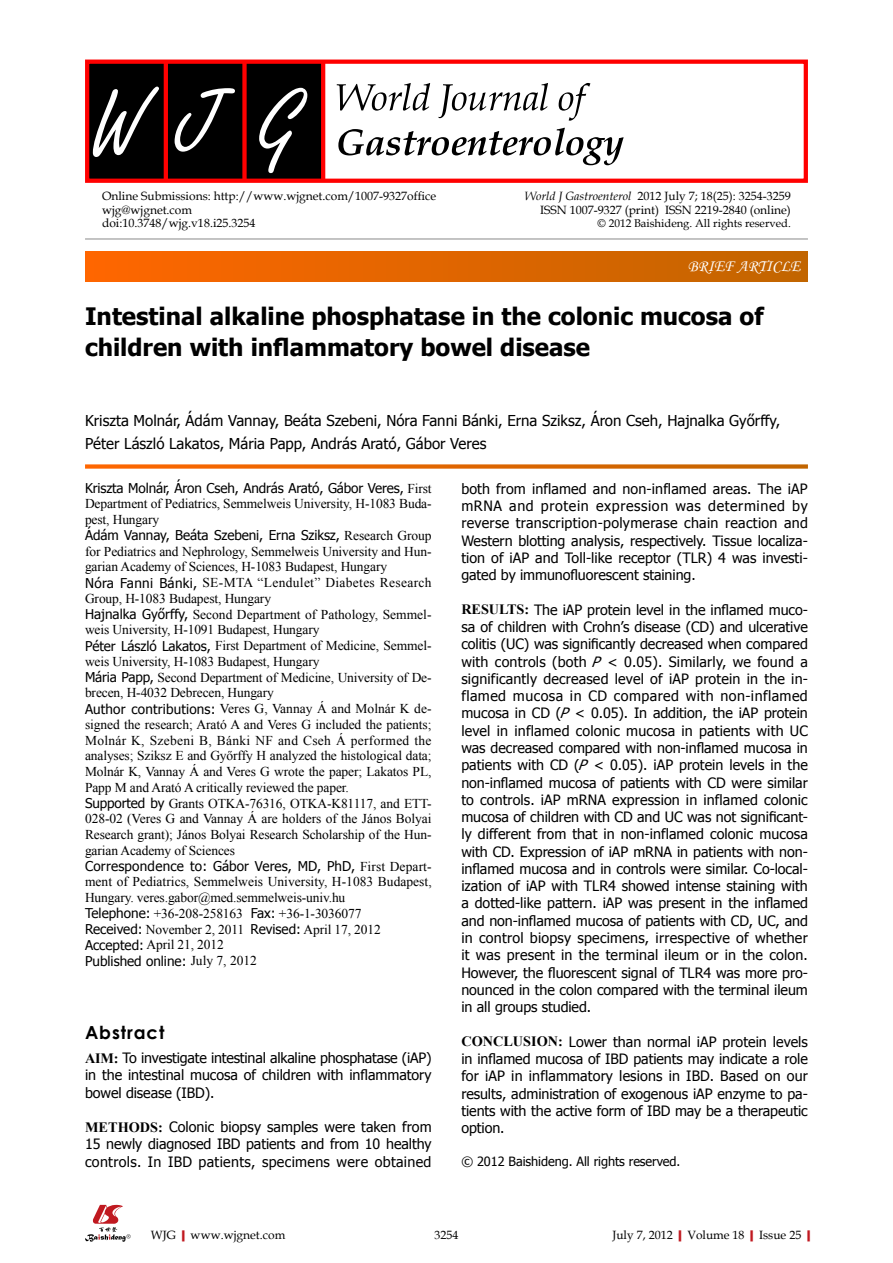
<style>
.page{position:relative;width:893px;height:1263px;background:#fff}
.page>*{position:absolute;margin:0;border:0;box-sizing:border-box;transform-origin:0 0}
.t1{font:700 24px/31.5px "Tahoma";color:#000}
.t2{font:700 18px "Century Gothic";letter-spacing:.05em;color:#000}
.t3{font:16.5px "Monotype Corsiva";color:#fff}
.t4{font:15px/22.5px "Tahoma";color:#000}
.t5{font:14.25px/17.2px "Tahoma";letter-spacing:-.005em;color:#000;text-align:justify}
.t6{font:13.5px/15.8px "Times New Roman";letter-spacing:-.01em;color:#000}
.t7{font:13.5px "Tahoma";letter-spacing:-.005em;color:#000}
.t8{font:13.5px "Tahoma";letter-spacing:.015em;color:#000}
.t9{font:12.75px "Tahoma";letter-spacing:-.005em;color:#000}
.t10{font:12px/13.5px "Book Antiqua";color:#000}
.t11{font:11.25px "Book Antiqua";color:#000}
.s1{font-style:italic}
.s2{font-family:"Times New Roman"}
.s3{font-family:"Tahoma"}
.s4{font-family:"Times New Roman";font-weight:700}
.s5{font-weight:700;color:#c01920}
</style>
<div class="page">
<div style="left:85px;top:252px;width:723px;height:29px;background:linear-gradient(to right,#f60,#c16500)"></div>
<svg style="left:85px;top:464px;width:723px;height:5px;background:#e47c26"></svg>
<hr style="left:85px;top:239px;width:723px;height:1px;background:#898989">
<div style="left:87px;top:61px;width:236px;height:121px;background:#000"></div>
<hr style="left:164px;top:61px;width:4px;height:121px;background:#f00">
<div style="left:242px;top:61px;width:5px;height:121px;background:#f00"></div>
<hr style="left:321px;top:61px;width:4px;height:121px;background:#f00">
<div style="left:85px;top:60px;width:723px;height:123px;border:4px solid #f00"></div>
<svg style="left:259px;top:88px;width:48px;height:85px"></svg>
<svg style="left:175px;top:88px;width:60px;height:64px"></svg>
<svg style="left:93px;top:87px;width:66px;height:70px"></svg>
<svg style="left:337px;top:83px;width:253px;height:38px"></svg>
<svg style="left:338px;top:128px;width:286px;height:37px"></svg>
<svg style="left:85px;top:1205px;width:46px;height:37px"></svg>
<p class="t10" style="left:102px;top:189px;width:336px">Online Submissions: http://www.wjgnet.com/1007-9327office wjg@wjgnet.com<br>doi:10.3748/wjg.v18.i25.3254</p>
<p class="t10" style="left:525px;top:189px;width:268px;text-align:right"><span class="s1">World J Gastroenterol</span> 2012 July 7; 18(25): 3254-3259<br>ISSN 1007-9327 (print) ISSN 2219-2840 (online)</p>
<p class="t11" style="left:598px;top:215px;width:195px">© 2012 Baishideng. All rights reserved.</p>
<p class="t3" style="left:688px;top:256px;width:114px">BRIEF ARTICLE</p>
<h1 class="t1" style="left:85px;top:298px;width:680px">Intestinal alkaline phosphatase in the colonic mucosa of children with inflammatory bowel disease</h1>
<p class="t4" style="left:85px;top:409px;width:697px">Kriszta Molnár, Ádám Vannay, Beáta Szebeni, Nóra Fanni Bánki, Erna Sziksz, Áron Cseh, Hajnalka Győrffy,<br>Péter László Lakatos, Mária Papp, András Arató, Gábor Veres</p>
<p class="t7" style="left:85px;top:479px;width:348px">Kriszta Molnár, Áron Cseh, András Arató, Gábor Veres, <span class="s2">First</span></p>
<p class="t6" style="left:85px;top:496px;width:348px">Department of Pediatrics, Semmelweis University, H-1083 Buda&shy;pest, Hungary</p>
<p class="t7" style="left:85px;top:526px;width:348px">Ádám Vannay, Beáta Szebeni, Erna Sziksz, <span class="s2">Research Group</span></p>
<p class="t6" style="left:85px;top:543px;width:348px">for Pediatrics and Nephrology, Semmelweis University and Hun&shy;garian Academy of Sciences, H-1083 Budapest, Hungary<br><span class="s3">Nóra Fanni Bánki,</span> SE-MTA “Lendulet” Diabetes Research Group, H-1083 Budapest, Hungary<br><span class="s3">Hajnalka Győrffy,</span> Second Department of Pathology, Semmel&shy;weis University, H-1091 Budapest, Hungary<br><span class="s3">Péter László Lakatos,</span> First Department of Medicine, Semmel&shy;weis University, H-1083 Budapest, Hungary<br><span class="s3">Mária Papp,</span> Second Department of Medicine, University of De&shy;brecen, H-4032 Debrecen, Hungary<br><span class="s3">Author contributions:</span> Veres G, Vannay Á and Molnár K de&shy;signed the research; Arató A and Veres G included the patients; Molnár K, Szebeni B, Bánki NF and Cseh Á performed the analyses; Sziksz E and Győrffy H analyzed the histological data; Molnár K, Vannay Á and Veres G wrote the paper; Lakatos PL, Papp M and Arató A critically reviewed the paper.<br><span class="s3">Supported by</span> Grants OTKA-76316, OTKA-K81117, and ETT-028- -02 (Veres G and Vannay Á are holders of the János Bolyai Research grant); János Bolyai Research Scholarship of the Hun&shy;garian Academy of Sciences</p>
<p class="t8" style="left:85px;top:857px;width:348px">Correspondence to: Gábor Veres, MD, PhD, <span class="s2">First Depart-</span></p>
<p class="t6" style="left:85px;top:874px;width:348px">ment of Pediatrics, Semmelweis University, H-1083 Budapest, Hungary. veres.gabor@med.semmelweis-univ.hu<br><span class="s3">Telephone:</span> +36-208-258163 <span class="s3">Fax:</span> +36-1-3036077<br><span class="s3">Received:</span> November 2, 2011 <span class="s3">Revised:</span> April 17, 2012<br><span class="s3">Accepted:</span> April 21, 2012</p>
<p class="t7" style="left:85px;top:952px;width:173px">Published online: <span class="s2">July 7, 2012</span></p>
<p class="t5" style="left:461px;top:479px;width:348px">both from inflamed and non-inflamed areas. The iAP mRNA and protein expression was determined by reverse transcription-polymerase chain reaction and Western blotting analysis, respectively. Tissue localiza&shy;tion of iAP and Toll-like receptor (TLR) 4 was investi&shy;gated by immunofluorescent staining.</p>
<p class="t5" style="left:461px;top:600px;width:348px"><span class="s4">RESULTS:</span> The iAP protein level in the inflamed muco&shy;sa of children with Crohn’s disease (CD) and ulcerative colitis (UC) was significantly decreased when compared with controls (both <span class="s1">P</span> &lt; 0.05). Similarly, we found a significantly decreased level of iAP protein in the in&shy;flamed mucosa in CD compared with non-inflamed mucosa in CD (<span class="s1">P</span> &lt; 0.05). In addition, the iAP protein level in inflamed colonic mucosa in patients with UC was decreased compared with non-inflamed mucosa in patients with CD (<span class="s1">P</span> &lt; 0.05). iAP protein levels in the non-inflamed mucosa of patients with CD were similar to controls. iAP mRNA expression in inflamed colonic mucosa of children with CD and UC was not significant&shy;ly different from that in non-inflamed colonic mucosa with CD. Expression of iAP mRNA in patients with non&shy;inflamed mucosa and in controls were similar. Co-local&shy;ization of iAP with TLR4 showed intense staining with a dotted-like pattern. iAP was present in the inflamed and non-inflamed mucosa of patients with CD, UC, and in control biopsy specimens, irrespective of whether it was present in the terminal ileum or in the colon.<br>However, the fluorescent signal of TLR4 was more pro&shy;nounced in the colon compared with the terminal ileum in all groups studied.</p>
<p class="t5" style="left:461px;top:1032px;width:348px"><span class="s4">CONCLUSION:</span> Lower than normal iAP protein levels in inflamed mucosa of IBD patients may indicate a role for iAP in inflammatory lesions in IBD. Based on our results, administration of exogenous iAP enzyme to pa&shy;tients with the active form of IBD may be a therapeutic option.</p>
<p class="t9" style="left:461px;top:1153px;width:221px">© 2012 Baishideng. All rights reserved.</p>
<p class="t2" style="left:85px;top:1019px;width:81px">Abstract</p>
<p class="t5" style="left:85px;top:1048px;width:348px"><span class="s4">AIM:</span> To investigate intestinal alkaline phosphatase (iAP) in the intestinal mucosa of children with inflammatory bowel disease (IBD).</p>
<p class="t5" style="left:85px;top:1117px;width:348px"><span class="s4">METHODS:</span> Colonic biopsy samples were taken from 15 newly diagnosed IBD patients and from 10 healthy controls. In IBD patients, specimens were obtained</p>
<p class="t10" style="left:151px;top:1227px;width:136px">WJG<span class="s5">|</span>www.wjgnet.com</p>
<p class="t10" style="left:434px;top:1227px;width:25px">3254</p>
<p class="t10" style="left:612px;top:1227px;width:205px">July 7, 2012<span class="s5">|</span>Volume 18<span class="s5">|</span>Issue 25<span class="s5">|</span></p>
</div>
